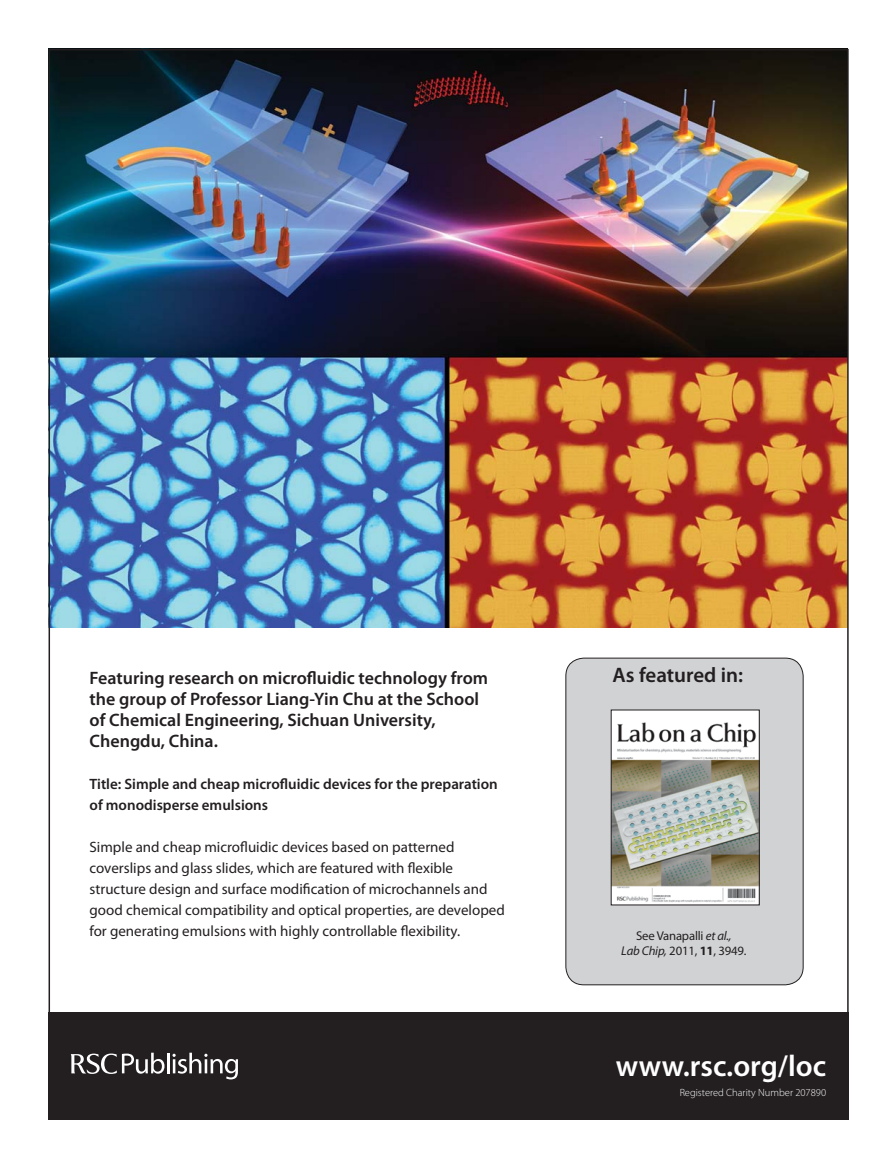
<style>
.page{position:relative;width:893px;height:1170px;background:#fff}
.page>*{position:absolute;margin:0;border:0;box-sizing:border-box;transform-origin:0 0}
.t1{font:600 30px "Myriad Pro";color:#fff}
.t2{font:600 21px "Myriad Pro";color:#231f20}
.t3{font:600 18px/21px "Myriad Pro";color:#231f20}
.t4{font:15px/21px "Myriad Pro";color:#231f20}
.t5{font:600 15px/21px "Myriad Pro";color:#231f20}
.t6{font:12.75px/15.3px "Myriad Pro";letter-spacing:-.015em;color:#231f20;text-align:center}
.t7{font:300 10.5px "Myriad Pro";color:#fff}
.s1{font-style:italic}
.s2{font-weight:700}
</style>
<div class="page">
<div style="left:49px;top:1012px;width:800px;height:107px;background:#231f20"></div>
<img style="left:52px;top:52px;width:794px;height:575px">
<svg style="left:71px;top:1052px;width:93px;height:21px"></svg>
<hr style="left:167px;top:1052px;width:2px;height:21px;background:#fff">
<svg style="left:172px;top:1052px;width:66px;height:27px"></svg>
<div style="left:566px;top:658px;width:237px;height:326px;background:#d1d2d4;border-radius:18px"></div>
<div style="left:566px;top:658px;width:237px;height:326px;border:1px solid #231f20;border-radius:18px"></div>
<img style="left:613px;top:711px;width:145px;height:192px">
<div style="left:611px;top:709px;width:149px;height:196px;border:1px solid #231f20"></div>
<p class="t3" style="left:90px;top:668px;width:400px">Featuring research on microfluidic technology from the group of Professor Liang-Yin Chu at the School of Chemical Engineering, Sichuan University, Chengdu, China.</p>
<p class="t5" style="left:90px;top:774px;width:410px">Title: Simple and cheap microfluidic devices for the preparation of monodisperse emulsions</p>
<p class="t4" style="left:90px;top:838px;width:417px">Simple and cheap microfluidic devices based on patterned coverslips and glass slides, which are featured with flexible structure design and surface modification of microchannels and good chemical compatibility and optical properties, are developed for generating emulsions with highly controllable flexibility.</p>
<h2 class="t2" style="left:613px;top:667px;width:132px">As featured in:</h2>
<p class="t6" style="left:621px;top:929px;width:127px">See Vanapalli <span class="s1">et al.,<br>Lab Chip,</span> 2011, <span class="s2">11</span>, 3949.</p>
<h1 class="t1" style="left:616px;top:1054px;width:212px">www.rsc.org/loc</h1>
<p class="t7" style="left:680px;top:1088px;width:148px">Registered Charity Number 207890</p>
</div>
